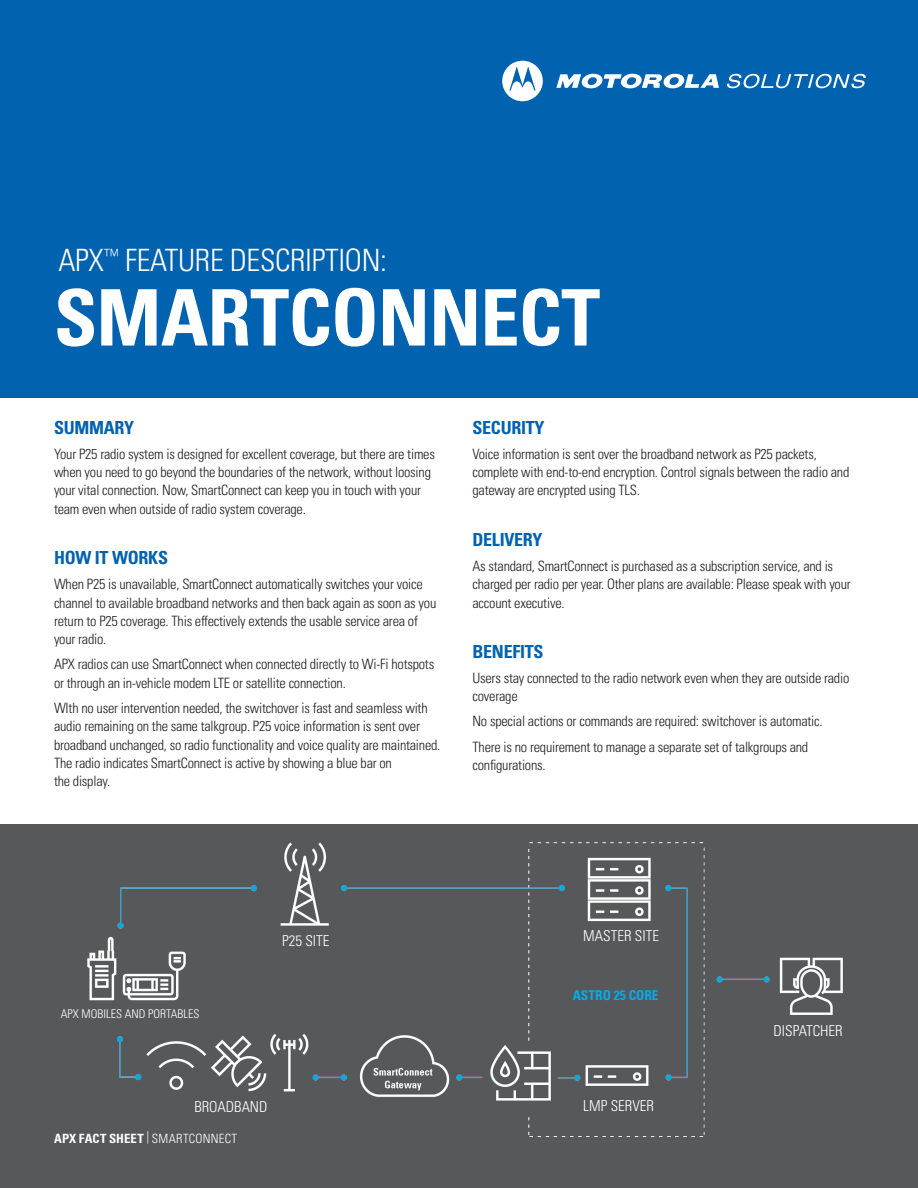
<style>
.page{position:relative;width:918px;height:1188px;background:#fff}
.page>*{position:absolute;margin:0;border:0;box-sizing:border-box;transform-origin:0 0}
.t1{font:700 condensed 78px "Univers LT Pro";letter-spacing:-.01em;color:#fff}
.t2{font:300 condensed 30.75px "Univers LT Pro";letter-spacing:-.01em;color:#fff}
.Regular_Paragraph{font:700 condensed 18px "Univers LT Pro";letter-spacing:-.015em;color:#0162b0}
.t3{font:300 condensed 15px "Univers LT Pro";color:#fff}
.Regular_Paragraph-2{font:300 condensed 14.25px/18.3px "Univers LT Pro";letter-spacing:-.015em;color:#231f20}
.t4{font:700 condensed 13.5px "Univers LT Pro";color:#00aeef}
.t5{font:300 condensed 12.75px "Univers LT Pro";letter-spacing:.02em;color:#fff}
.t6{font:300 condensed 12px "Univers LT Pro";color:#fff}
.s1{font-weight:700}
</style>
<div class="page">
<div style="left:0;top:824px;width:918px;height:364px;background:#57585a"></div>
<div style="left:0;top:0;width:918px;height:397px;background:#0162b0"></div>
<svg style="left:556px;top:74px;width:163px;height:15px"></svg>
<svg style="left:727px;top:74px;width:139px;height:14px"></svg>
<svg style="left:502px;top:61px;width:41px;height:40px"></svg>
<img style="left:87px;top:842px;width:756px;height:295px">
<p class="t2" style="left:58px;top:240px;width:330px">APX<sup>™</sup> FEATURE DESCRIPTION:</p>
<p class="t1" style="left:54px;top:270px;width:548px">SMARTCONNECT</p>
<p class="Regular_Paragraph" style="left:54px;top:416px;width:82px">SUMMARY</p>
<p class="Regular_Paragraph-2" style="left:54px;top:444px;width:382px">Your P25 radio system is designed for excellent coverage, but there are times when you need to go beyond the boundaries of the network, without loosing your vital connection. Now, SmartConnect can keep you in touch with your team even when outside of radio system coverage.</p>
<p class="Regular_Paragraph" style="left:54px;top:547px;width:116px">HOW IT WORKS</p>
<p class="Regular_Paragraph-2" style="left:54px;top:574px;width:384px">When P25 is unavailable, SmartConnect automatically switches your voice channel to available broadband networks and then back again as soon as you return to P25 coverage. This effectively extends the usable service area of</p>
<p class="Regular_Paragraph-2" style="left:54px;top:629px;width:54px">your radio.</p>
<p class="Regular_Paragraph-2" style="left:54px;top:655px;width:382px">APX radios can use SmartConnect when connected directly to Wi-Fi hotspots or through an in-vehicle modem LTE or satellite connection.</p>
<p class="Regular_Paragraph-2" style="left:54px;top:698px;width:388px">WIth no user intervention needed, the switchover is fast and seamless with audio remaining on the same talkgroup. P25 voice information is sent over broadband unchanged, so radio functionality and voice quality are maintained.<br>The radio indicates SmartConnect is active by showing a blue bar on</p>
<p class="Regular_Paragraph-2" style="left:54px;top:772px;width:58px">the display.</p>
<p class="Regular_Paragraph" style="left:472px;top:416px;width:74px">SECURITY</p>
<p class="Regular_Paragraph-2" style="left:472px;top:444px;width:378px">Voice information is sent over the broadband network as P25 packets, complete with end-to-end encryption. Control signals between the radio and gateway are encrypted using TLS.</p>
<p class="Regular_Paragraph" style="left:472px;top:528px;width:71px">DELIVERY</p>
<p class="Regular_Paragraph-2" style="left:472px;top:556px;width:380px">As standard, SmartConnect is purchased as a subscription service, and is charged per radio per year. Other plans are available: Please speak with your account executive.</p>
<p class="Regular_Paragraph" style="left:472px;top:640px;width:73px">BENEFITS</p>
<p class="Regular_Paragraph-2" style="left:472px;top:668px;width:378px">Users stay connected to the radio network even when they are outside radio coverage</p>
<p class="Regular_Paragraph-2" style="left:472px;top:712px;width:352px">No special actions or commands are required: switchover is automatic.</p>
<p class="Regular_Paragraph-2" style="left:472px;top:737px;width:337px">There is no requirement to manage a separate set of talkgroups and configurations.</p>
<p class="t3" style="left:282px;top:931px;width:49px">P25 SITE</p>
<p class="t3" style="left:583px;top:926px;width:77px">MASTER SITE</p>
<p class="t6" style="left:61px;top:1005px;width:140px">APX MOBILES AND PORTABLES</p>
<p class="t3" style="left:194px;top:1097px;width:75px">BROADBAND</p>
<p class="t5" style="left:54px;top:1130px;width:185px"><span class="s1">APX FACT SHEET</span> | SMARTCONNECT</p>
<p class="t4" style="left:573px;top:987px;width:88px">ASTRO 25 CORE</p>
<p class="t3" style="left:583px;top:1095px;width:72px">LMP SERVER</p>
<p class="t3" style="left:774px;top:1021px;width:71px">DISPATCHER</p>
</div>
